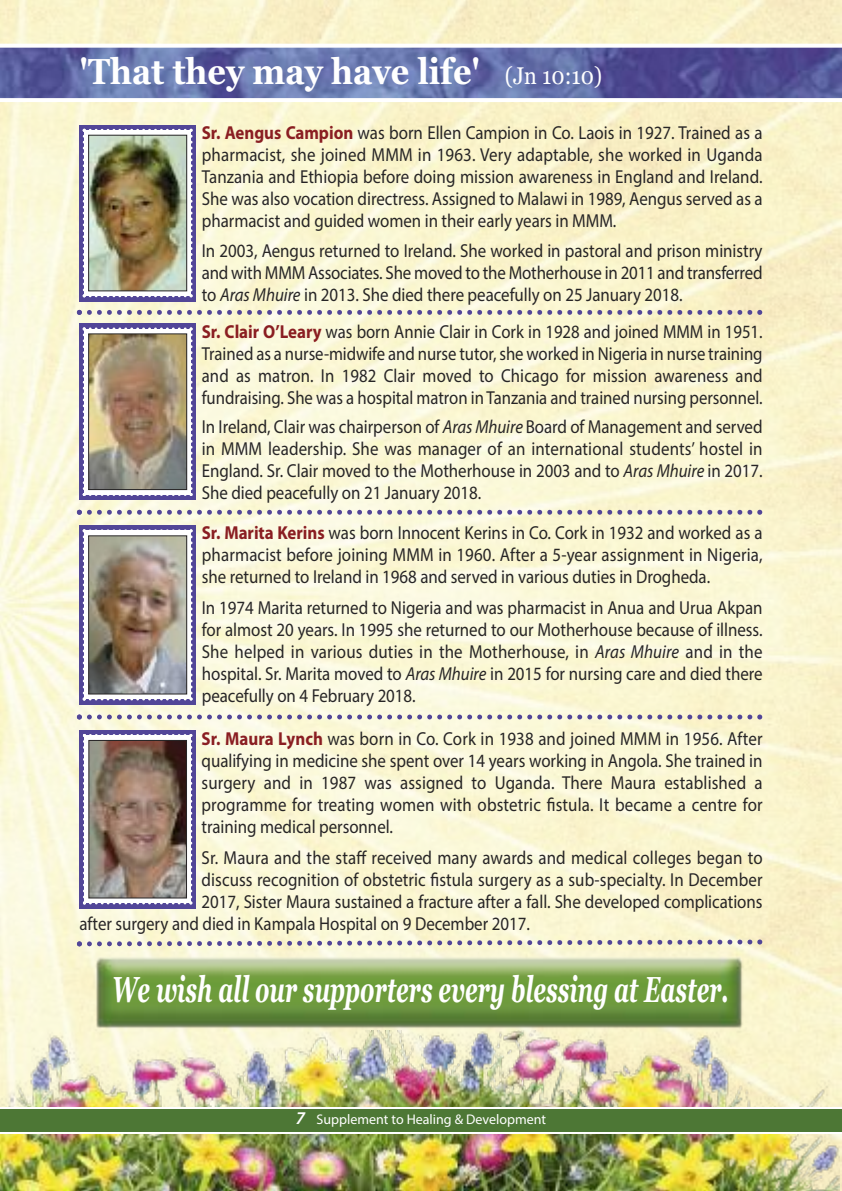
<style>
.page{position:relative;width:842px;height:1191px;background:#fff}
.page>*{position:absolute;margin:0;border:0;box-sizing:border-box;transform-origin:0 0}
.t1{font:italic 700 36px "Georgia";color:#fff;scale:.63 1}
.t2{font:700 36px "Georgia";color:#fff;scale:.9 1}
.t3{font:18.8px/22px "Myriad Pro";color:#272526;text-align:justify;scale:.9 1}
.t4{font:18.8px/22px "Myriad Pro";color:#272526;text-align:justify;scale:.89 1}
.t5{font:14px "Myriad Pro";color:#fff}
.s1{font-weight:400;font-size:24px}
.s2{font-weight:700;color:#8a1e22}
.s3{font-style:italic}
.s4{font-weight:600;font-style:italic;font-size:18px}
</style>
<div class="page">
<img style="left:0;top:0;width:841px;height:1191px">
<img style="left:0;top:1030px;width:840px;height:161px">
<div style="left:0;top:1107px;width:842px;height:26px;background:#4d7735"></div>
<img style="left:0;top:48px;width:842px;height:50px">
<svg style="left:0;top:44px;width:842px;height:4px"></svg>
<svg style="left:0;top:98px;width:842px;height:4px"></svg>
<svg style="left:77px;top:310px;width:685px;height:5px;background:#bbb4bd"></svg>
<div style="left:79px;top:125px;width:117px;height:176px;background:#524698"></div>
<img style="left:83px;top:129px;width:110px;height:168px">
<svg style="left:77px;top:510px;width:685px;height:5px;background:#bcb6c1"></svg>
<div style="left:79px;top:323px;width:117px;height:177px;background:#524698"></div>
<img style="left:83px;top:327px;width:110px;height:169px">
<div style="left:79px;top:525px;width:117px;height:179px;background:#524698"></div>
<img style="left:83px;top:529px;width:110px;height:171px">
<svg style="left:77px;top:714px;width:685px;height:5px;background:#beb8c2"></svg>
<div style="left:80px;top:730px;width:116px;height:178px;background:#524698"></div>
<svg style="left:83px;top:734px;width:109px;height:170px;background:#968379"></svg>
<svg style="left:74px;top:937px;width:688px;height:12px;background:#d6d0c8"></svg>
<img style="left:82px;top:945px;width:680px;height:102px">
<h1 class="t2" style="left:79px;top:50px;width:582px">'That they may have life' <span class="s1">(Jn 10:10)</span></h1>
<p class="t3" style="left:202px;top:123px;width:625px"><span class="s2">Sr. Aengus Campion</span> was born Ellen Campion in Co. Laois in 1927. Trained as a pharmacist, she joined MMM in 1963. Very adaptable, she worked in Uganda Tanzania and Ethiopia before doing mission awareness in England and Ireland.<br>She was also vocation directress. Assigned to Malawi in 1989, Aengus served as a pharmacist and guided women in their early years in MMM.</p>
<p class="t3" style="left:202px;top:242px;width:625px">In 2003, Aengus returned to Ireland. She worked in pastoral and prison ministry and with MMM Associates. She moved to the Motherhouse in 2011 and transferred to <span class="s3">Aras Mhuire</span> in 2013. She died there peacefully on 25 January 2018.</p>
<p class="t4" style="left:202px;top:322px;width:632px"><span class="s2">Sr. Clair O’Leary</span> was born Annie Clair in Cork in 1928 and joined MMM in 1951.<br>Trained as a nurse-midwife and nurse tutor, she worked in Nigeria in nurse training and as matron. In 1982 Clair moved to Chicago for mission awareness and fundraising. She was a hospital matron in Tanzania and trained nursing personnel.</p>
<p class="t3" style="left:202px;top:417px;width:625px">In Ireland, Clair was chairperson of <span class="s3">Aras Mhuire</span> Board of Management and served in MMM leadership. She was manager of an international students’ hostel in England. Sr. Clair moved to the Motherhouse in 2003 and to <span class="s3">Aras Mhuire</span> in 2017.<br>She died peacefully on 21 January 2018.</p>
<p class="t3" style="left:202px;top:523px;width:625px"><span class="s2">Sr. Marita Kerins</span> was born Innocent Kerins in Co. Cork in 1932 and worked as a pharmacist before joining MMM in 1960. After a 5-year assignment in Nigeria, she returned to Ireland in 1968 and served in various duties in Drogheda.</p>
<p class="t3" style="left:202px;top:598px;width:625px">In 1974 Marita returned to Nigeria and was pharmacist in Anua and Urua Akpan for almost 20 years. In 1995 she returned to our Motherhouse because of illness.<br>She helped in various duties in the Motherhouse, in <span class="s3">Aras Mhuire</span> and in the hospital. Sr. Marita moved to <span class="s3">Aras Mhuire</span> in 2015 for nursing care and died there peacefully on 4 February 2018.</p>
<p class="t3" style="left:202px;top:729px;width:625px"><span class="s2">Sr. Maura Lynch</span> was born in Co. Cork in 1938 and joined MMM in 1956. After qualifying in medicine she spent over 14 years working in Angola. She trained in surgery and in 1987 was assigned to Uganda. There Maura established a programme for treating women with obstetric fistula. It became a centre for training medical personnel.</p>
<p class="t3" style="left:202px;top:848px;width:625px">Sr. Maura and the staff received many awards and medical colleges began to</p>
<p class="t3" style="left:202px;top:870px;width:625px">discuss recognition of obstetric fistula surgery as a sub-specialty. In December</p>
<p class="t3" style="left:202px;top:892px;width:625px">2017, Sister Maura sustained a fracture after a fall. She developed complications</p>
<p class="t3" style="left:79px;top:914px;width:502px">after surgery and died in Kampala Hospital on 9 December 2017.</p>
<h1 class="t1" style="left:112px;top:968px;width:980px">We wish all our supporters every blessing at Easter.</h1>
<p class="t5" style="left:296px;top:1114px;width:252px"><span class="s4">7</span> Supplement to Healing &amp; Development</p>
</div>
